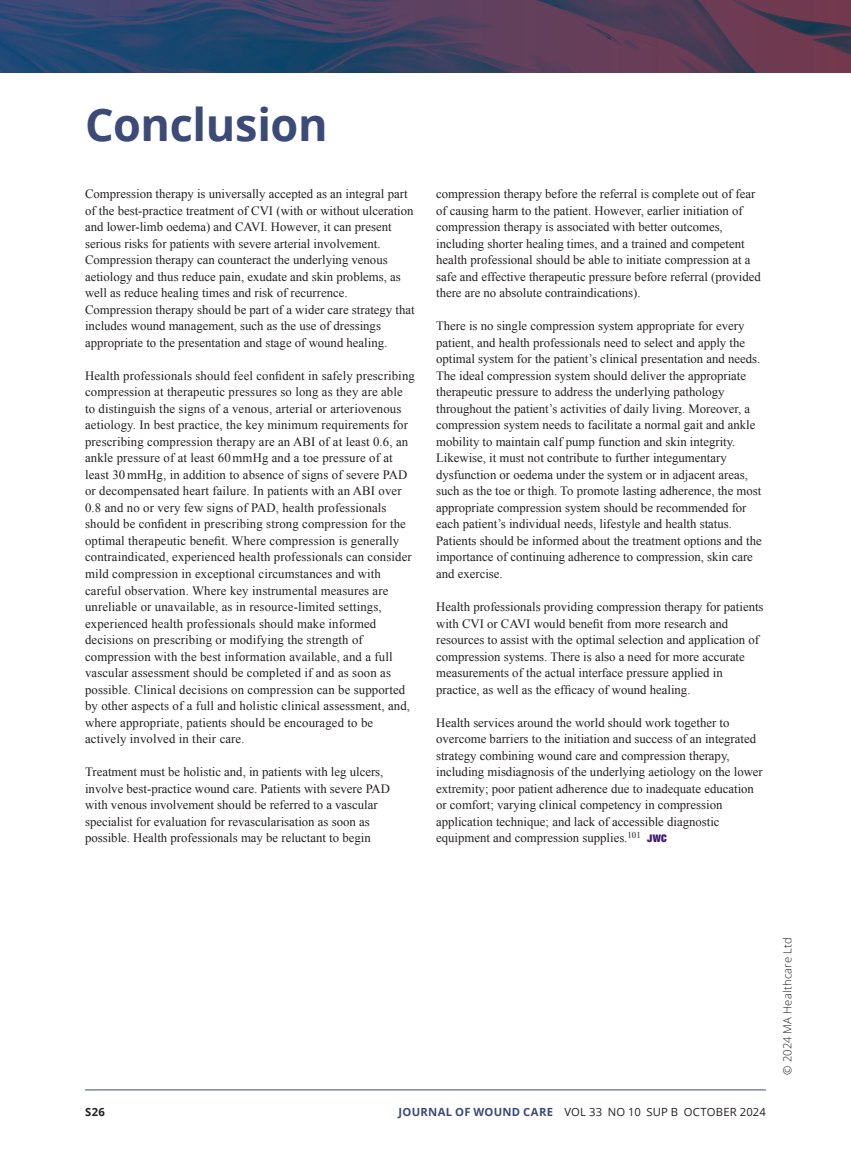
<style>
.page{position:relative;width:851px;height:1149px;background:#fff}
.page>*{position:absolute;margin:0;border:0;box-sizing:border-box;transform-origin:0 0}
.Body_head_A{font:700 45px "Open Sans";letter-spacing:-.01em;color:#3c4a78}
.Ragged_body_text{font:12.75px/16.5px "Times New Roman";color:#231f20}
.t1{font:11.25px "Open Sans";letter-spacing:.015em;color:#231f20}
.t2{font:300 11.25px "Open Sans";letter-spacing:.015em;color:#231f20}
.t3{font:700 11.25px "Open Sans";color:#231f20}
.s1{font-family:"Helvetica Neue LT Std";font-weight:900;font-stretch:condensed;font-size:10.5px;color:#43176e}
.s2{font-weight:700;color:#3c4a78}
</style>
<div class="page">
<hr style="left:85px;top:1089px;width:680px;height:1px;background:#3c4a78">
<svg style="left:0;top:0;width:850px;height:72px;background:#434162"></svg>
<p class="Body_head_A" style="left:85px;top:93px;width:244px">Conclusion</p>
<p class="Ragged_body_text" style="left:85px;top:185px;width:331px">Compression therapy is universally accepted as an integral part of the best-practice treatment of CVI (with or without ulceration and lower-limb oedema) and CAVI. However, it can present serious risks for patients with severe arterial involvement.<br>Compression therapy can counteract the underlying venous aetiology and thus reduce pain, exudate and skin problems, as well as reduce healing times and risk of recurrence.<br>Compression therapy should be part of a wider care strategy that includes wound management, such as the use of dressings appropriate to the presentation and stage of wound healing.</p>
<p class="Ragged_body_text" style="left:85px;top:367px;width:331px">Health professionals should feel confident in safely prescribing compression at therapeutic pressures so long as they are able to distinguish the signs of a venous, arterial or arteriovenous aetiology. In best practice, the key minimum requirements for prescribing compression therapy are an ABI of at least 0.6, an ankle pressure of at least 60mmHg and a toe pressure of at least 30mmHg, in addition to absence of signs of severe PAD or decompensated heart failure. In patients with an ABI over 0.8 and no or very few signs of PAD, health professionals should be confident in prescribing strong compression for the optimal therapeutic benefit. Where compression is generally contraindicated, experienced health professionals can consider mild compression in exceptional circumstances and with careful observation. Where key instrumental measures are unreliable or unavailable, as in resource-limited settings, experienced health professionals should make informed decisions on prescribing or modifying the strength of compression with the best information available, and a full vascular assessment should be completed if and as soon as possible. Clinical decisions on compression can be supported by other aspects of a full and holistic clinical assessment, and, where appropriate, patients should be encouraged to be actively involved in their care.</p>
<p class="Ragged_body_text" style="left:85px;top:763px;width:306px">Treatment must be holistic and, in patients with leg ulcers, involve best-practice wound care. Patients with severe PAD with venous involvement should be referred to a vascular specialist for evaluation for revascularisation as soon as possible. Health professionals may be reluctant to begin</p>
<p class="Ragged_body_text" style="left:436px;top:185px;width:326px">compression therapy before the referral is complete out of fear of causing harm to the patient. However, earlier initiation of compression therapy is associated with better outcomes, including shorter healing times, and a trained and competent health professional should be able to initiate compression at a safe and effective therapeutic pressure before referral (provided there are no absolute contraindications).</p>
<p class="Ragged_body_text" style="left:436px;top:317px;width:327px">There is no single compression system appropriate for every patient, and health professionals need to select and apply the optimal system for the patient’s clinical presentation and needs.<br>The ideal compression system should deliver the appropriate therapeutic pressure to address the underlying pathology throughout the patient’s activities of daily living. Moreover, a compression system needs to facilitate a normal gait and ankle mobility to maintain calf pump function and skin integrity.<br>Likewise, it must not contribute to further integumentary dysfunction or oedema under the system or in adjacent areas, such as the toe or thigh. To promote lasting adherence, the most appropriate compression system should be recommended for each patient’s individual needs, lifestyle and health status.<br>Patients should be informed about the treatment options and the importance of continuing adherence to compression, skin care and exercise.</p>
<p class="Ragged_body_text" style="left:436px;top:598px;width:329px">Health professionals providing compression therapy for patients with CVI or CAVI would benefit from more research and resources to assist with the optimal selection and application of compression systems. There is also a need for more accurate measurements of the actual interface pressure applied in practice, as well as the efficacy of wound healing.</p>
<p class="Ragged_body_text" style="left:436px;top:713px;width:328px">Health services around the world should work together to overcome barriers to the initiation and success of an integrated strategy combining wound care and compression therapy, including misdiagnosis of the underlying aetiology on the lower extremity; poor patient adherence due to inadequate education or comfort; varying clinical competency in compression application technique; and lack of accessible diagnostic equipment and compression supplies.<sup>101</sup> <span class="s1">JWC</span></p>
<p class="t3" style="left:85px;top:1103px;width:21px">S26</p>
<p class="t1" style="left:398px;top:1103px;width:369px"><span class="s2">JOURNAL OF WOUND CARE</span> VOL 33 NO 10 SUP B OCTOBER 2024</p>
<p class="t2" style="left:779px;top:1074px;width:138px;rotate:-90deg">© 2024 MA Healthcare Ltd</p>
</div>
